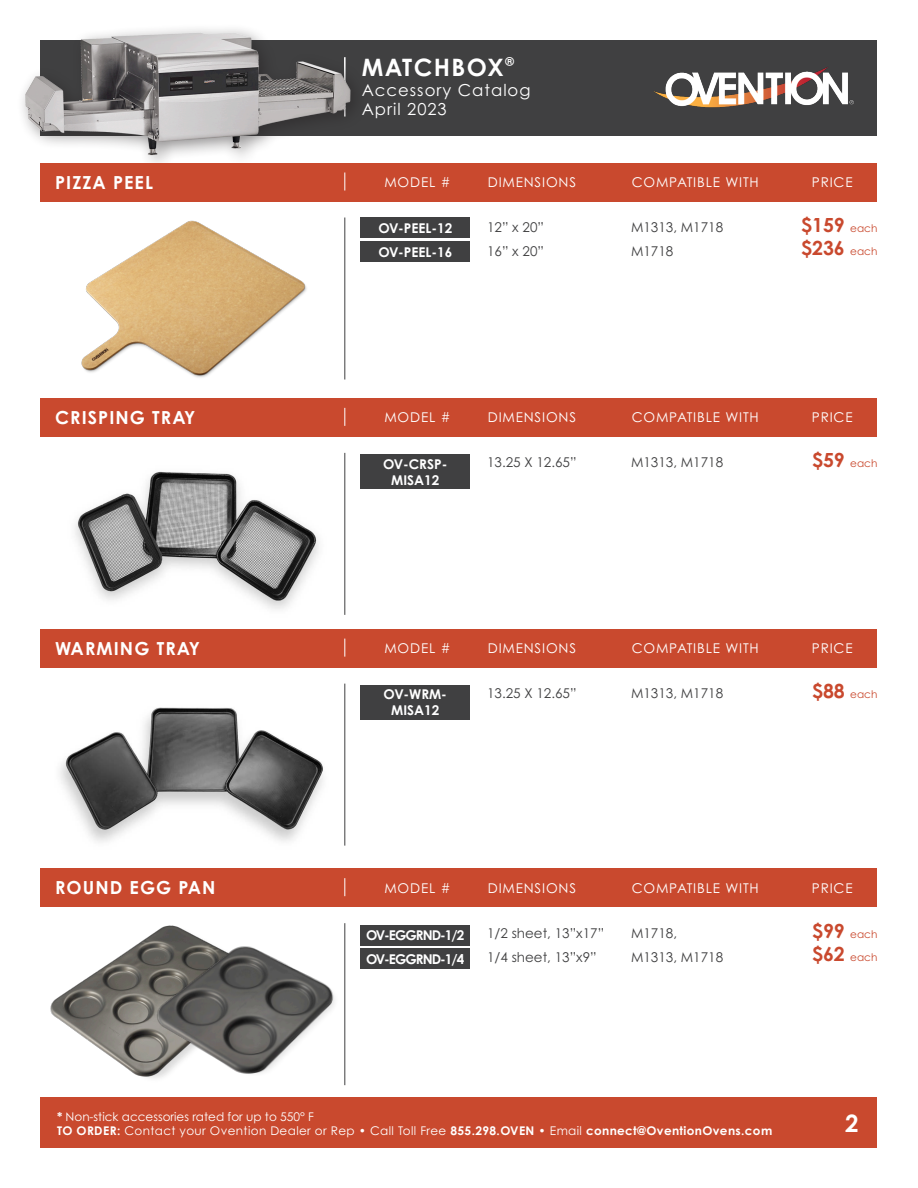
<style>
.page{position:relative;width:918px;height:1188px;background:#fff}
.page>*{position:absolute;margin:0;border:0;box-sizing:border-box;transform-origin:0 0}
.t1{font:700 24px "Century Gothic Pro";letter-spacing:.06em;color:#fff}
.t2{font:700 19.5px "Century Gothic Pro";color:#c9492e}
.t3{font:700 18px "Century Gothic Pro";letter-spacing:.06em;color:#fff}
.t4{font:16.5px/19.8px "Century Gothic Pro";letter-spacing:.06em;color:#fff}
.t5{font:13.5px "Century Gothic Pro";letter-spacing:.06em;color:#fff}
.t6{font:13.5px "Century Gothic Pro";color:#404041}
.t7{font:700 13.5px "Century Gothic Pro";color:#fff}
.t8{font:700 13.5px "Century Gothic Pro";letter-spacing:-.07em;color:#fff}
.t9{font:12px/14.4px "Century Gothic Pro";letter-spacing:.03em;color:#fff}
.t10{font:10.5px "Century Gothic Pro";color:#c9492e}
.s1{font-weight:400;font-size:10.5px}
.s2{font-weight:700;font-size:19.5px}
.s3{font-weight:700}
</style>
<div class="page">
<div style="left:40px;top:40px;width:838px;height:96px;background:#404041"></div>
<img style="left:654px;top:67px;width:200px;height:41px">
<div style="left:40px;top:1097px;width:838px;height:51px;background:#c9492e"></div>
<div style="left:16px;top:23px;width:353px;height:150px;background:#231f20;opacity:.5"></div>
<img style="left:16px;top:23px;width:342px;height:136px">
<img style="left:81px;top:220px;width:226px;height:158px">
<img style="left:75px;top:471px;width:244px;height:138px">
<img style="left:60px;top:707px;width:263px;height:135px">
<img style="left:50px;top:925px;width:134px;height:152px">
<img style="left:143px;top:930px;width:202px;height:149px">
<hr style="left:345px;top:218px;width:1px;height:162px;background:#404041">
<hr style="left:345px;top:453px;width:1px;height:162px;background:#404041">
<hr style="left:345px;top:684px;width:1px;height:162px;background:#404041">
<hr style="left:345px;top:923px;width:1px;height:162px;background:#404041">
<div style="left:40px;top:163px;width:838px;height:38px;background:#c9492e"></div>
<div style="left:40px;top:398px;width:838px;height:39px;background:#c9492e"></div>
<div style="left:40px;top:629px;width:838px;height:38px;background:#c9492e"></div>
<div style="left:40px;top:869px;width:838px;height:38px;background:#c9492e"></div>
<svg style="left:344px;top:172px;width:1px;height:19px"></svg>
<svg style="left:344px;top:408px;width:1px;height:18px"></svg>
<svg style="left:344px;top:639px;width:1px;height:18px"></svg>
<svg style="left:344px;top:878px;width:1px;height:18px"></svg>
<div style="left:360px;top:218px;width:110px;height:20px;background:#404041"></div>
<div style="left:360px;top:241px;width:110px;height:21px;background:#404041"></div>
<div style="left:360px;top:454px;width:110px;height:35px;background:#404041"></div>
<div style="left:360px;top:685px;width:110px;height:35px;background:#404041"></div>
<div style="left:360px;top:925px;width:110px;height:21px;background:#404041"></div>
<div style="left:360px;top:948px;width:110px;height:21px;background:#404041"></div>
<h1 class="t1" style="left:362px;top:52px;width:154px">MATCHBOX<sup>®</sup></h1>
<p class="t4" style="left:362px;top:80px;width:170px">Accessory Catalog<br>April 2023</p>
<p class="t3" style="left:55px;top:171px;width:99px">PIZZA PEEL</p>
<p class="t5" style="left:384px;top:174px;width:67px">MODEL #</p>
<p class="t5" style="left:488px;top:174px;width:90px">DIMENSIONS</p>
<p class="t5" style="left:632px;top:174px;width:129px">COMPATIBLE WITH</p>
<p class="t5" style="left:812px;top:174px;width:42px">PRICE</p>
<p class="t7" style="left:378px;top:220px;width:75px">OV-PEEL-12</p>
<p class="t7" style="left:378px;top:243px;width:75px">OV-PEEL-16</p>
<p class="t6" style="left:487px;top:219px;width:58px">12” x 20”</p>
<p class="t6" style="left:487px;top:243px;width:58px">16” x 20”</p>
<p class="t6" style="left:631px;top:219px;width:94px">M1313, M1718</p>
<p class="t6" style="left:631px;top:243px;width:44px">M1718</p>
<p class="t2" style="left:801px;top:213px;width:78px">$159 <span class="s1">each</span></p>
<p class="t2" style="left:801px;top:236px;width:78px">$236 <span class="s1">each</span></p>
<p class="t3" style="left:55px;top:406px;width:142px">CRISPING TRAY</p>
<p class="t5" style="left:384px;top:409px;width:67px">MODEL #</p>
<p class="t5" style="left:488px;top:409px;width:90px">DIMENSIONS</p>
<p class="t5" style="left:632px;top:409px;width:129px">COMPATIBLE WITH</p>
<p class="t5" style="left:812px;top:409px;width:42px">PRICE</p>
<p class="t7" style="left:383px;top:455px;width:66px">OV-CRSP-</p>
<p class="t7" style="left:391px;top:471px;width:50px">MISA12</p>
<p class="t6" style="left:487px;top:454px;width:91px">13.25 X 12.65”</p>
<p class="t6" style="left:631px;top:454px;width:94px">M1313, M1718</p>
<p class="t10" style="left:812px;top:457px;width:67px"><span class="s2">$59</span> each</p>
<p class="t3" style="left:55px;top:637px;width:146px">WARMING TRAY</p>
<p class="t5" style="left:384px;top:640px;width:67px">MODEL #</p>
<p class="t5" style="left:488px;top:640px;width:90px">DIMENSIONS</p>
<p class="t5" style="left:632px;top:640px;width:129px">COMPATIBLE WITH</p>
<p class="t5" style="left:812px;top:640px;width:42px">PRICE</p>
<p class="t7" style="left:384px;top:686px;width:65px">OV-WRM-</p>
<p class="t7" style="left:391px;top:702px;width:50px">MISA12</p>
<p class="t6" style="left:487px;top:685px;width:91px">13.25 X 12.65”</p>
<p class="t6" style="left:631px;top:685px;width:94px">M1313, M1718</p>
<p class="t10" style="left:812px;top:688px;width:67px"><span class="s2">$88</span> each</p>
<p class="t3" style="left:55px;top:877px;width:162px">ROUND EGG PAN</p>
<p class="t5" style="left:384px;top:880px;width:67px">MODEL #</p>
<p class="t5" style="left:488px;top:880px;width:90px">DIMENSIONS</p>
<p class="t5" style="left:632px;top:880px;width:129px">COMPATIBLE WITH</p>
<p class="t5" style="left:812px;top:880px;width:42px">PRICE</p>
<p class="t8" style="left:366px;top:927px;width:100px">OV-EGGRND-1/2</p>
<p class="t8" style="left:366px;top:950px;width:100px">OV-EGGRND-1/4</p>
<p class="t6" style="left:487px;top:925px;width:119px">1/2 sheet, 13”x17”</p>
<p class="t6" style="left:487px;top:949px;width:111px">1/4 sheet, 13”x9”</p>
<p class="t6" style="left:631px;top:925px;width:48px">M1718,</p>
<p class="t6" style="left:631px;top:949px;width:94px">M1313, M1718</p>
<p class="t10" style="left:812px;top:927px;width:67px"><span class="s2">$99</span> each</p>
<p class="t10" style="left:812px;top:951px;width:67px"><span class="s2">$62</span> each</p>
<p class="t9" style="left:57px;top:1109px;width:717px"><span class="s3">*</span> Non-stick accessories rated for up to 550° F<br><span class="s3">TO ORDER:</span> Contact your Ovention Dealer or Rep • Call Toll Free <span class="s3">855.298.OVEN</span> • Email <span class="s3">connect@OventionOvens.com</span></p>
<h1 class="t1" style="left:845px;top:1108px;width:15px">2</h1>
</div>
